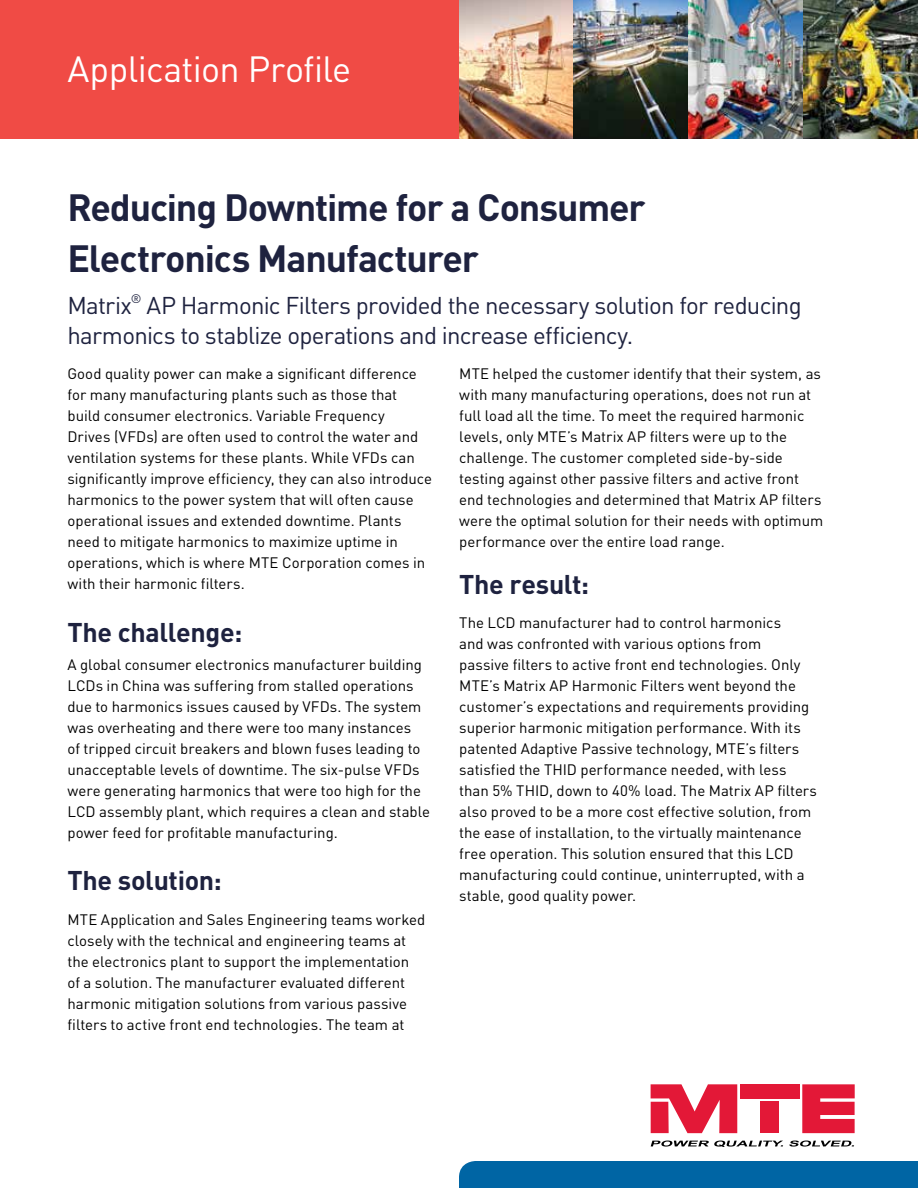
<style>
.page{position:relative;width:918px;height:1188px;background:#fff}
.page>*{position:absolute;margin:0;border:0;box-sizing:border-box;transform-origin:0 0}
.t1{font:700 37.5px/51.2px "DINOT";letter-spacing:-.03em;color:#1e223f}
.t2{font:36px "DINOT";letter-spacing:-.015em;color:#fff}
.t3{font:700 26.85px "DINOT";letter-spacing:-.015em;color:#1e223f}
.t4{font:24px/30px "DINOT";letter-spacing:-.03em;color:#1e223f}
.t5{font:15px/21px "DINOT";color:#000}
.t6{font:12.3px "DINOT";color:#1e223f}
</style>
<div class="page">
<div style="left:459px;top:1161px;width:459px;height:27px;background:#0065a4"></div>
<div style="left:0;top:0;width:459px;height:139px;background:#f04b45"></div>
<img style="left:459px;top:0;width:459px;height:139px">
<svg style="left:802px;top:1084px;width:53px;height:49px"></svg>
<svg style="left:651px;top:1084px;width:86px;height:49px"></svg>
<div style="left:760px;top:1102px;width:19px;height:31px;background:#e31837"></div>
<div style="left:740px;top:1084px;width:59px;height:14px;background:#e31837"></div>
<svg style="left:651px;top:1141px;width:132px;height:6px"></svg>
<svg style="left:789px;top:1141px;width:65px;height:6px"></svg>
<h2 class="t2" style="left:68px;top:46px;width:285px">Application Profile</h2>
<h1 class="t1" style="left:68px;top:181px;width:580px">Reducing Downtime for a Consumer<br>Electronics Manufacturer</h1>
<h3 class="t4" style="left:68px;top:290px;width:66px">Matrix</h3>
<p class="t6" style="left:131px;top:291px;width:12px">®</p>
<h3 class="t4" style="left:67px;top:290px;width:736px;text-indent:79px">AP Harmonic Filters provided the necessary solution for reducing harmonics to stablize operations and increase efficiency.</h3>
<p class="t5" style="left:68px;top:363px;width:366px">Good quality power can make a significant difference for many manufacturing plants such as those that build consumer electronics. Variable Frequency<br>Drives (VFDs) are often used to control the water and ventilation systems for these plants. While VFDs can significantly improve efficiency, they can also introduce harmonics to the power system that will often cause operational issues and extended downtime. Plants need to mitigate harmonics to maximize uptime in operations, which is where MTE Corporation comes in with their harmonic filters.</p>
<h3 class="t3" style="left:68px;top:615px;width:176px">The challenge:</h3>
<p class="t5" style="left:68px;top:653px;width:364px">A global consumer electronics manufacturer building LCDs in China was suffering from stalled operations due to harmonics issues caused by VFDs. The system was overheating and there were too many instances<br>of tripped circuit breakers and blown fuses leading to unacceptable levels of downtime. The six-pulse VFDs were generating harmonics that were too high for the LCD assembly plant, which requires a clean and stable power feed for profitable manufacturing.</p>
<h3 class="t3" style="left:68px;top:863px;width:156px">The solution:</h3>
<p class="t5" style="left:68px;top:909px;width:359px">MTE Application and Sales Engineering teams worked closely with the technical and engineering teams at the electronics plant to support the implementation of a solution. The manufacturer evaluated different harmonic mitigation solutions from various passive filters to active front end technologies. The team at</p>
<p class="t5" style="left:459px;top:363px;width:365px">MTE helped the customer identify that their system, as with many manufacturing operations, does not run at full load all the time. To meet the required harmonic levels, only MTE’s Matrix AP filters were up to the challenge. The customer completed side-by-side testing against other passive filters and active front end technologies and determined that Matrix AP filters were the optimal solution for their needs with optimum performance over the entire load range.</p>
<h3 class="t3" style="left:459px;top:567px;width:131px">The result:</h3>
<p class="t5" style="left:459px;top:612px;width:359px">The LCD manufacturer had to control harmonics<br>and was confronted with various options from<br>passive filters to active front end technologies. Only MTE’s Matrix AP Harmonic Filters went beyond the customer’s expectations and requirements providing superior harmonic mitigation performance. With its patented Adaptive Passive technology, MTE’s filters satisfied the THID performance needed, with less than 5% THID, down to 40% load. The Matrix AP filters also proved to be a more cost effective solution, from the ease of installation, to the virtually maintenance free operation. This solution ensured that this LCD manufacturing could continue, uninterrupted, with a stable, good quality power.</p>
</div>
